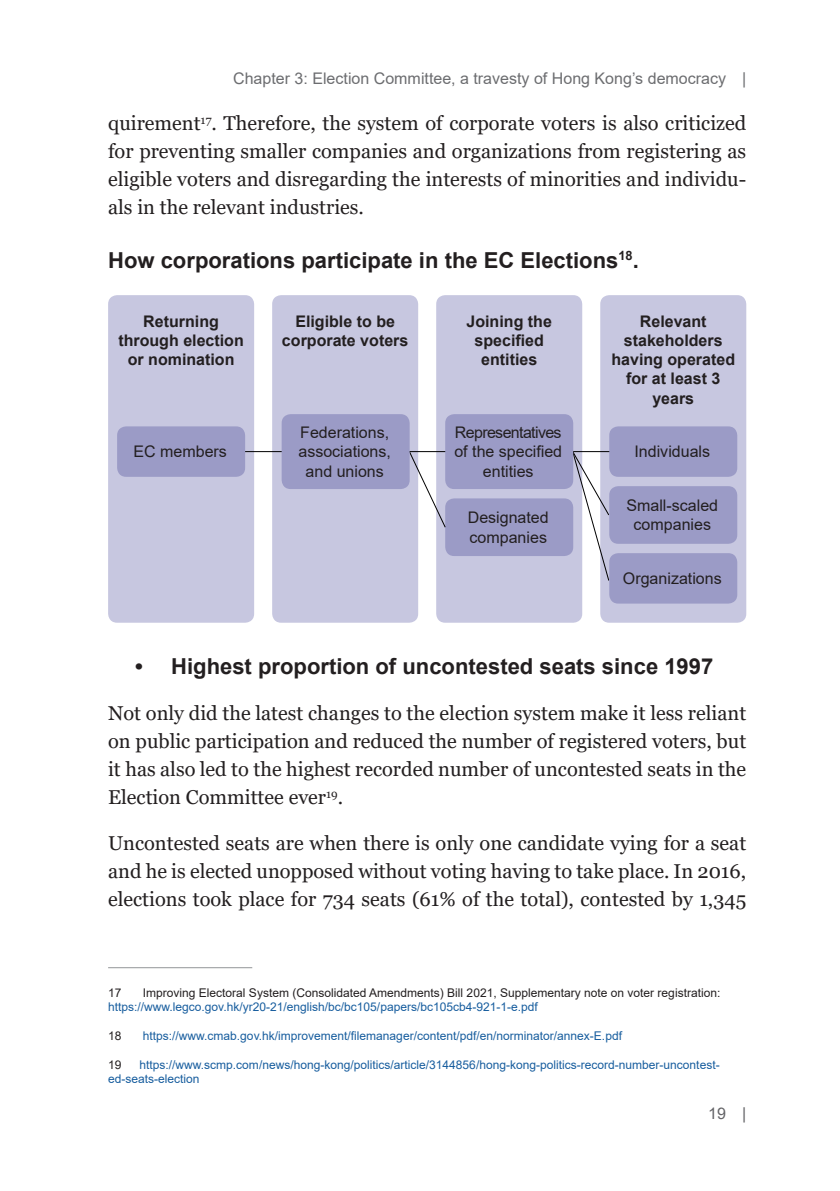
<style>
.page{position:relative;width:840px;height:1191px;background:#fff}
.page>*{position:absolute;margin:0;border:0;box-sizing:border-box;transform-origin:0 0}
.Subhead{font:700 22px "Arial";color:#231f20}
.Body{font:20px/28px "Georgia";color:#231f20;text-align:justify}
.t1{font:16px/19.2px "Arial";color:#231f20;text-align:center}
.t2{font:700 16px/19.2px "Arial";color:#231f20;text-align:center}
.t3{font:16px "Arial";color:#6c6d70}
.t4{font:16px "Arial";color:#636366}
.Footnote{font:12px/14.4px "Arial";color:#175d9e}
.Footnote-2{font:12px/14.4px "Arial";color:#231f20}
.s1{color:#175d9e}
</style>
<div class="page">
<hr style="left:108px;top:967px;width:144px;height:1px;background:#939598">
<div style="left:436px;top:295px;width:146px;height:327px;background:#c7c7e0;border-radius:9px"></div>
<div style="left:445px;top:498px;width:128px;height:58px;background:#9b9bc6;border-radius:9px"></div>
<div style="left:600px;top:295px;width:145px;height:327px;background:#c7c7e0;border-radius:9px"></div>
<div style="left:108px;top:295px;width:146px;height:327px;background:#c7c7e0;border-radius:9px"></div>
<div style="left:272px;top:295px;width:146px;height:327px;background:#c7c7e0;border-radius:9px"></div>
<hr style="left:238px;top:451px;width:380px;height:1px;background:#000">
<div style="left:117px;top:426px;width:128px;height:51px;background:#9b9bc6;border-radius:9px"></div>
<svg style="left:407px;top:450px;width:39px;height:78px"></svg>
<svg style="left:571px;top:450px;width:38px;height:132px"></svg>
<div style="left:281px;top:414px;width:128px;height:75px;background:#9b9bc6;border-radius:9px"></div>
<div style="left:445px;top:414px;width:128px;height:75px;background:#9b9bc6;border-radius:9px"></div>
<div style="left:609px;top:426px;width:127px;height:51px;background:#9b9bc6;border-radius:9px"></div>
<div style="left:609px;top:486px;width:127px;height:58px;background:#9b9bc6;border-radius:9px"></div>
<div style="left:609px;top:553px;width:127px;height:50px;background:#9b9bc6;border-radius:9px"></div>
<p class="t3" style="left:233px;top:67px;width:514px">Chapter 3: Election Committee, a travesty of Hong Kong’s democracy |</p>
<p class="Body" style="left:108px;top:110px;width:639px">quirement<sup>17</sup>. Therefore, the system of corporate voters is also criticized for preventing smaller companies and organizations from registering as eligible voters and disregarding the interests of minorities and individu&shy;als in the relevant industries.</p>
<p class="Subhead" style="left:108px;top:244px;width:532px">How corporations participate in the EC Elections<sup>18</sup>.</p>
<p class="t2" style="left:118px;top:312px;width:127px">Returning through election or nomination</p>
<p class="t2" style="left:282px;top:312px;width:128px">Eligible to be corporate voters</p>
<p class="t2" style="left:466px;top:312px;width:87px">Joining the specified entities</p>
<p class="t2" style="left:611px;top:312px;width:125px">Relevant stakeholders having operated for at least 3 years</p>
<p class="t1" style="left:133px;top:442px;width:95px">EC members</p>
<p class="t1" style="left:298px;top:423px;width:94px">Federations, associations, and unions</p>
<p class="t1" style="left:454px;top:423px;width:109px">Representatives of the specified entities</p>
<p class="t1" style="left:634px;top:442px;width:77px">Individuals</p>
<p class="t1" style="left:467px;top:508px;width:82px;text-align:left">Designated companies</p>
<p class="t1" style="left:626px;top:496px;width:93px">Small-scaled companies</p>
<p class="t1" style="left:622px;top:569px;width:100px">Organizations</p>
<p class="Subhead" style="left:135px;top:651px;width:579px">• Highest proportion of uncontested seats since 1997</p>
<p class="Body" style="left:108px;top:699px;width:639px">Not only did the latest changes to the election system make it less reliant on public participation and reduced the number of registered voters, but it has also led to the highest recorded number of uncontested seats in the Election Committee ever<sup>19</sup>.</p>
<p class="Body" style="left:108px;top:829px;width:639px">Uncontested seats are when there is only one candidate vying for a seat and he is elected unopposed without voting having to take place. In 2016, elections took place for 734 seats (61% of the total), contested by 1,345</p>
<p class="Footnote-2" style="left:108px;top:985px;width:613px;text-indent:35px">Improving Electoral System (Consolidated Amendments) Bill 2021, Supplementary note on voter registration: <span class="s1">https://www.legco.gov.hk/yr20-21/english/bc/bc105/papers/bc105cb4-921-1-e.pdf</span></p>
<p class="Footnote-2" style="left:108px;top:1028px;width:15px">18</p>
<p class="Footnote" style="left:143px;top:1028px;width:480px">https://www.cmab.gov.hk/improvement/filemanager/content/pdf/en/norminator/annex-E.pdf</p>
<p class="Footnote-2" style="left:108px;top:1057px;width:15px">19</p>
<p class="Footnote-2" style="left:108px;top:985px;width:15px">17</p>
<p class="Footnote" style="left:108px;top:1057px;width:612px;text-indent:31px">https://www.scmp.com/news/hong-kong/politics/article/3144856/hong-kong-politics-record-number-uncontest&shy;ed-seats-election</p>
<p class="t4" style="left:708px;top:1102px;width:39px">19 |</p>
</div>
